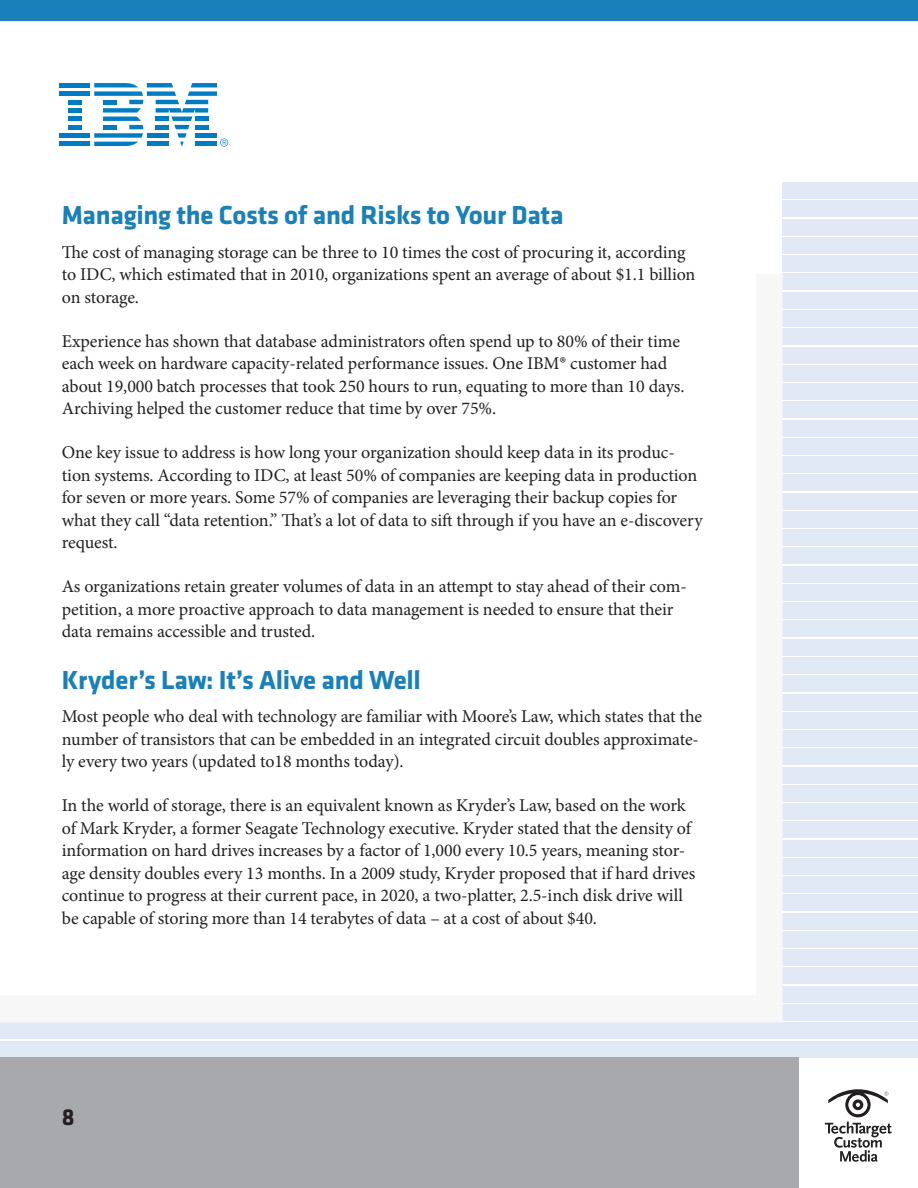
<style>
.page{position:relative;width:918px;height:1188px;background:#fff}
.page>*{position:absolute;margin:0;border:0;box-sizing:border-box;transform-origin:0 0}
.Blue_SubHead{font:700 27px "Klavika";letter-spacing:-.01em;color:#1a80b9}
.t1{font:700 24px "Klavika";color:#231f20}
.Body{font:18px/22.5px "Minion Pro";letter-spacing:-.01em;color:#231f20}
.s1{font-size:21px}
</style>
<div class="page">
<div style="left:0;top:0;width:918px;height:20px;background:#1a80b9"></div>
<div style="left:783px;top:182px;width:135px;height:17px;background:#e1e9f6"></div>
<div style="left:783px;top:201px;width:135px;height:16px;background:#e1e9f6"></div>
<div style="left:783px;top:219px;width:135px;height:17px;background:#e1e9f6"></div>
<div style="left:783px;top:237px;width:135px;height:17px;background:#e1e9f6"></div>
<div style="left:783px;top:255px;width:135px;height:17px;background:#e1e9f6"></div>
<div style="left:783px;top:274px;width:135px;height:16px;background:#e1e9f6"></div>
<div style="left:783px;top:292px;width:135px;height:17px;background:#e1e9f6"></div>
<div style="left:783px;top:310px;width:135px;height:17px;background:#e1e9f6"></div>
<div style="left:783px;top:328px;width:135px;height:17px;background:#e1e9f6"></div>
<div style="left:783px;top:347px;width:135px;height:16px;background:#e1e9f6"></div>
<div style="left:783px;top:365px;width:135px;height:17px;background:#e1e9f6"></div>
<div style="left:783px;top:383px;width:135px;height:17px;background:#e1e9f6"></div>
<div style="left:783px;top:401px;width:135px;height:17px;background:#e1e9f6"></div>
<div style="left:783px;top:420px;width:135px;height:16px;background:#e1e9f6"></div>
<div style="left:783px;top:438px;width:135px;height:17px;background:#e1e9f6"></div>
<div style="left:783px;top:456px;width:135px;height:17px;background:#e1e9f6"></div>
<div style="left:783px;top:475px;width:135px;height:16px;background:#e1e9f6"></div>
<div style="left:783px;top:493px;width:135px;height:16px;background:#e1e9f6"></div>
<div style="left:783px;top:511px;width:135px;height:17px;background:#e1e9f6"></div>
<div style="left:783px;top:529px;width:135px;height:17px;background:#e1e9f6"></div>
<div style="left:783px;top:548px;width:135px;height:16px;background:#e1e9f6"></div>
<div style="left:783px;top:566px;width:135px;height:17px;background:#e1e9f6"></div>
<div style="left:783px;top:584px;width:135px;height:17px;background:#e1e9f6"></div>
<div style="left:783px;top:602px;width:135px;height:17px;background:#e1e9f6"></div>
<div style="left:783px;top:621px;width:135px;height:16px;background:#e1e9f6"></div>
<div style="left:783px;top:639px;width:135px;height:17px;background:#e1e9f6"></div>
<div style="left:783px;top:657px;width:135px;height:17px;background:#e1e9f6"></div>
<div style="left:783px;top:675px;width:135px;height:17px;background:#e1e9f6"></div>
<div style="left:783px;top:694px;width:135px;height:16px;background:#e1e9f6"></div>
<div style="left:783px;top:712px;width:135px;height:17px;background:#e1e9f6"></div>
<div style="left:783px;top:730px;width:135px;height:17px;background:#e1e9f6"></div>
<div style="left:783px;top:748px;width:135px;height:17px;background:#e1e9f6"></div>
<div style="left:783px;top:767px;width:135px;height:16px;background:#e1e9f6"></div>
<div style="left:783px;top:785px;width:135px;height:17px;background:#e1e9f6"></div>
<div style="left:783px;top:803px;width:135px;height:17px;background:#e1e9f6"></div>
<div style="left:783px;top:822px;width:135px;height:16px;background:#e1e9f6"></div>
<div style="left:783px;top:840px;width:135px;height:16px;background:#e1e9f6"></div>
<div style="left:783px;top:858px;width:135px;height:17px;background:#e1e9f6"></div>
<div style="left:783px;top:876px;width:135px;height:17px;background:#e1e9f6"></div>
<div style="left:783px;top:895px;width:135px;height:16px;background:#e1e9f6"></div>
<div style="left:783px;top:913px;width:135px;height:17px;background:#e1e9f6"></div>
<div style="left:783px;top:931px;width:135px;height:17px;background:#e1e9f6"></div>
<div style="left:783px;top:949px;width:135px;height:17px;background:#e1e9f6"></div>
<div style="left:783px;top:968px;width:135px;height:16px;background:#e1e9f6"></div>
<div style="left:783px;top:986px;width:135px;height:17px;background:#e1e9f6"></div>
<div style="left:783px;top:1004px;width:135px;height:17px;background:#e1e9f6"></div>
<div style="left:0;top:1022px;width:918px;height:17px;background:#e1e9f6"></div>
<div style="left:0;top:1041px;width:918px;height:16px;background:#e1e9f6"></div>
<div style="left:0;top:1057px;width:798px;height:131px;background:#a8a9ad"></div>
<svg style="left:825px;top:1089px;width:67px;height:73px"></svg>
<hr style="left:59px;top:83px;width:31px;height:4px;background:#007cc2">
<div style="left:59px;top:91px;width:31px;height:5px;background:#007cc2"></div>
<hr style="left:68px;top:100px;width:13px;height:4px;background:#007cc2">
<div style="left:68px;top:108px;width:13px;height:5px;background:#007cc2"></div>
<hr style="left:68px;top:117px;width:13px;height:4px;background:#007cc2">
<hr style="left:68px;top:125px;width:13px;height:4px;background:#007cc2">
<div style="left:59px;top:133px;width:31px;height:5px;background:#007cc2"></div>
<hr style="left:59px;top:142px;width:31px;height:4px;background:#007cc2">
<svg style="left:94px;top:83px;width:134px;height:64px"></svg>
<p class="Blue_SubHead" style="left:62px;top:201px;width:503px">Managing the Costs of and Risks to Your Data</p>
<p class="Body" style="left:62px;top:241px;width:635px">The cost of managing storage can be three to 10 times the cost of procuring it, according to IDC, which estimated that in 2010, organizations spent an average of about $1.1 billion on storage.</p>
<p class="Body" style="left:62px;top:330px;width:622px">Experience has shown that database administrators often spend up to 80% of their time each week on hardware capacity-related performance issues. One IBM<span class="s1">®</span> customer had about 19,000 batch processes that took 250 hours to run, equating to more than 10 days.<br>Archiving helped the customer reduce that time by over 75%.</p>
<p class="Body" style="left:62px;top:441px;width:642px">One key issue to address is how long your organization should keep data in its produc&shy;tion systems. According to IDC, at least 50% of companies are keeping data in production for seven or more years. Some 57% of companies are leveraging their backup copies for what they call “data retention.” That’s a lot of data to sift through if you have an e-discovery request.</p>
<p class="Body" style="left:62px;top:576px;width:627px">As organizations retain greater volumes of data in an attempt to stay ahead of their com&shy;petition, a more proactive approach to data management is needed to ensure that their data remains accessible and trusted.</p>
<p class="Blue_SubHead" style="left:62px;top:665px;width:361px">Kryder’s Law: It’s Alive and Well</p>
<p class="Body" style="left:62px;top:705px;width:642px">Most people who deal with technology are familiar with Moore’s Law, which states that the number of transistors that can be embedded in an integrated circuit doubles approximate&shy;ly every two years (updated to18 months today).</p>
<p class="Body" style="left:62px;top:795px;width:635px">In the world of storage, there is an equivalent known as Kryder’s Law, based on the work of Mark Kryder, a former Seagate Technology executive. Kryder stated that the density of information on hard drives increases by a factor of 1,000 every 10.5 years, meaning stor&shy;age density doubles every 13 months. In a 2009 study, Kryder proposed that if hard drives continue to progress at their current pace, in 2020, a two-platter, 2.5-inch disk drive will be capable of storing more than 14 terabytes of data – at a cost of about $40.</p>
<h2 class="t1" style="left:62px;top:1104px;width:14px">8</h2>
</div>
